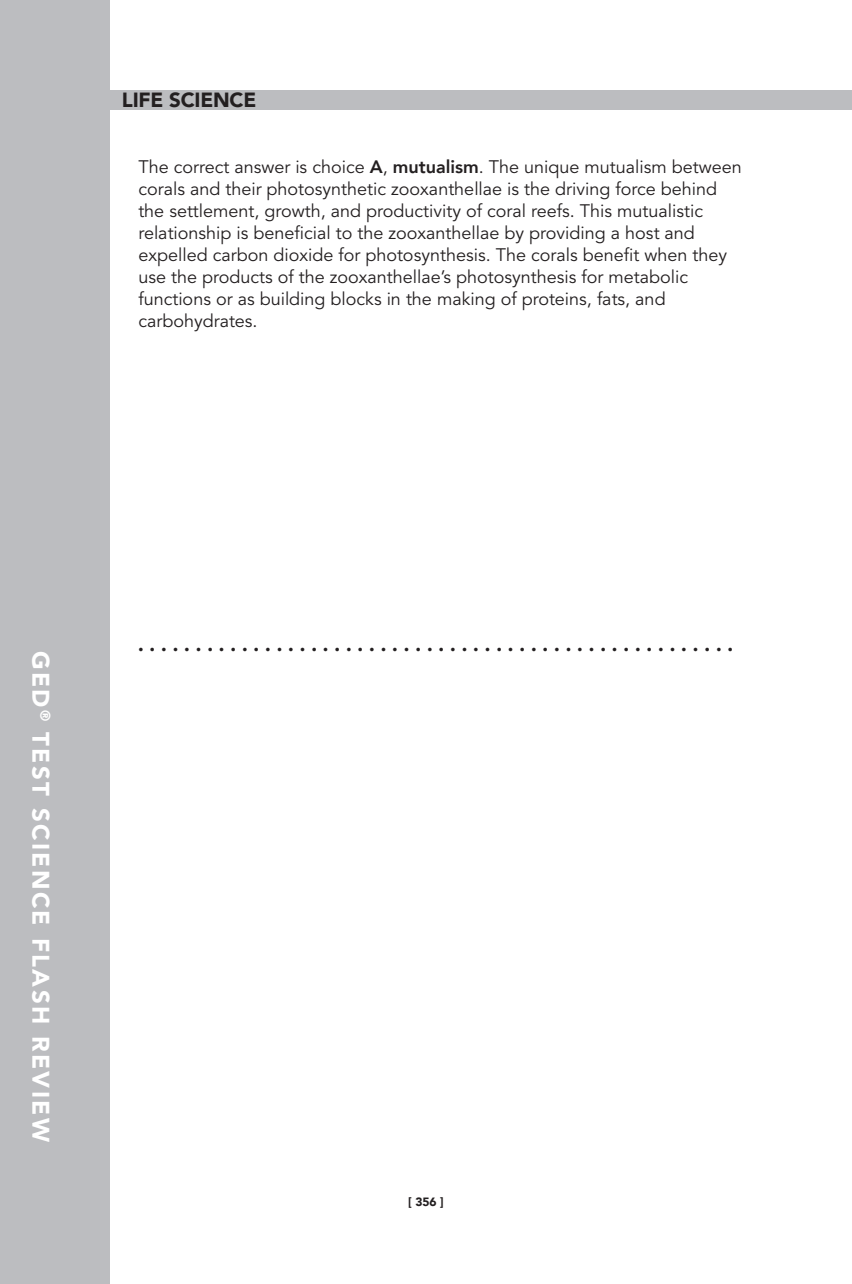
<style>
.page{position:relative;width:852px;height:1284px;background:#fff}
.page>*{position:absolute;margin:0;border:0;box-sizing:border-box;transform-origin:0 0}
.t1{font:900 24px "Avenir";letter-spacing:.1em;color:#fff}
.t2{font:900 20.4px "Avenir";letter-spacing:-.01em;color:#231f20}
.t3{font:18px/22px "Avenir";color:#231f20}
.t4{font:900 12px "Avenir";color:#231f20}
.t5{font:900 10px "Avenir";color:#231f20}
.s1{font-weight:800}
</style>
<div class="page">
<div style="left:110px;top:90px;width:742px;height:19px;background:#bcbdc0"></div>
<div style="left:0;top:0;width:110px;height:1284px;background:#bcbdc0"></div>
<p class="t2" style="left:122px;top:83px;width:136px">LIFE SCIENCE</p>
<p class="t3" style="left:138px;top:156px;width:605px">The correct answer is choice <span class="s1">A</span>, <span class="s1">mutualism</span>. The unique mutualism between corals and their photosynthetic zooxanthellae is the driving force behind the settlement, growth, and productivity of coral reefs. This mutualistic relationship is beneficial to the zooxanthellae by providing a host and expelled carbon dioxide for photosynthesis. The corals benefit when they use the products of the zooxanthellae’s photosynthesis for metabolic functions or as building blocks in the making of proteins, fats, and carbohydrates.</p>
<h1 class="t1" style="left:61px;top:651px;width:492px;rotate:90deg">GED<sup>®</sup> TEST SCIENCE FLASH REVIEW</h1>
<p class="t5" style="left:138px;top:641px;width:596px">• • • • • • • • • • • • • • • • • • • • • • • • • • • • • • • • • • • • • • • • • • • • • • • • • • • •</p>
<p class="t4" style="left:408px;top:1192px;width:37px">[ 356 ]</p>
</div>
